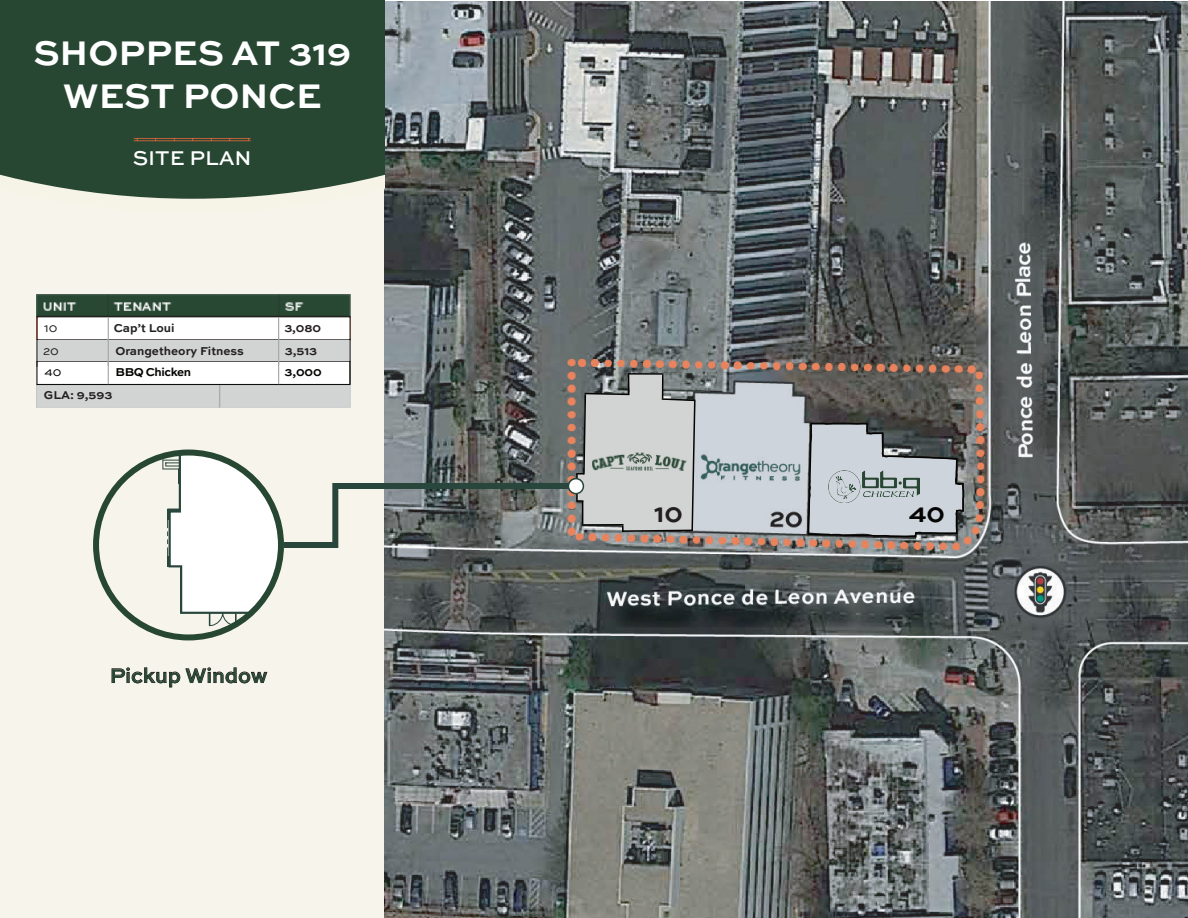
<style>
.page{position:relative;width:1188px;height:918px;background:#fff}
.page>*{position:absolute;margin:0;border:0;box-sizing:border-box;transform-origin:0 0}
.t1{font:700 36px/43.2px "Sweet Sans";color:#fff;text-align:center}
.t2{font:700 25.5px "Sweet Sans";color:#231f20}
.t3{font:700 25.5px "Sweet Sans";color:#040503}
.t4{font:500 21px "Sweet Sans";color:#274733}
.t5{font:500 21px "Sweet Sans";color:#fff}
.t6{font:700 12px "Sweet Sans";color:#231f20}
.t7{font:700 12px "Sweet Sans";letter-spacing:-.035em;color:#040503}
.t8{font:12px "Sweet Sans";color:#231f20}
.t9{font:12px "Sweet Sans";color:#040503}
</style>
<div class="page">
<img style="left:384px;top:1px;width:804px;height:917px">
<div style="left:0;top:0;width:384px;height:918px;background:#f6f3e7"></div>
<div style="left:0;top:0;width:384px;height:199px;background:#274733"></div>
<svg style="left:111px;top:667px;width:156px;height:21px"></svg>
<svg style="left:134px;top:138px;width:117px;height:3px"></svg>
<img style="left:37px;top:295px;width:313px;height:112px">
<svg style="left:806px;top:226px;width:159px;height:410px;background:#595a58"></svg>
<svg style="left:807px;top:422px;width:157px;height:116px;background:#a2a7ac"></svg>
<hr style="left:811px;top:423px;width:57px;height:2px;background:#040503">
<svg style="left:163px;top:373px;width:533px;height:261px"></svg>
<div style="left:568px;top:479px;width:15px;height:15px;background:#fdfefe;border-radius:50%"></div>
<div style="left:568px;top:478px;width:16px;height:16px;border:2px solid #28463e;border-radius:50%"></div>
<div style="left:37px;top:317px;width:313px;height:23px;background:#fff"></div>
<div style="left:37px;top:361px;width:313px;height:24px;background:#fff;border:1px solid #040503"></div>
<hr style="left:108px;top:317px;width:1px;height:67px;background:#a3a7a6">
<hr style="left:278px;top:317px;width:1px;height:67px;background:#a3a7a6">
<img style="left:592px;top:452px;width:94px;height:19px">
<img style="left:829px;top:471px;width:91px;height:31px">
<div style="left:37px;top:340px;width:313px;height:21px;background:#d2d4d4"></div>
<svg style="left:108px;top:340px;width:1px;height:21px"></svg>
<svg style="left:278px;top:340px;width:1px;height:21px"></svg>
<div style="left:38px;top:388px;width:82px;height:18px;background:#d2d4d4"></div>
<svg style="left:37px;top:340px;width:1px;height:27px"></svg>
<hr style="left:350px;top:339px;width:1px;height:45px;background:#231f20">
<h1 class="t1" style="left:33px;top:32px;width:319px">SHOPPES AT 319<br>WEST PONCE</h1>
<h3 class="t5" style="left:133px;top:146px;width:120px">SITE PLAN</h3>
<p class="t8" style="left:44px;top:321px;width:15px">10</p>
<p class="t6" style="left:114px;top:321px;width:62px">Cap’t Loui</p>
<p class="t6" style="left:284px;top:322px;width:38px">3,080</p>
<p class="t9" style="left:45px;top:365px;width:19px">40</p>
<p class="t7" style="left:116px;top:365px;width:77px">BBQ Chicken</p>
<p class="t7" style="left:285px;top:365px;width:39px">3,000</p>
<p class="t8" style="left:43px;top:344px;width:17px">20</p>
<p class="t6" style="left:115px;top:344px;width:130px">Orangetheory Fitness</p>
<p class="t6" style="left:285px;top:344px;width:34px">3,513</p>
<p class="t6" style="left:44px;top:388px;width:70px">GLA: 9,593</p>
<h3 class="t4" style="left:110px;top:664px;width:159px">Pickup Window</h3>
<h2 class="t2" style="left:654px;top:499px;width:30px">10</h2>
<h2 class="t3" style="left:909px;top:499px;width:38px">40</h2>
</div>
